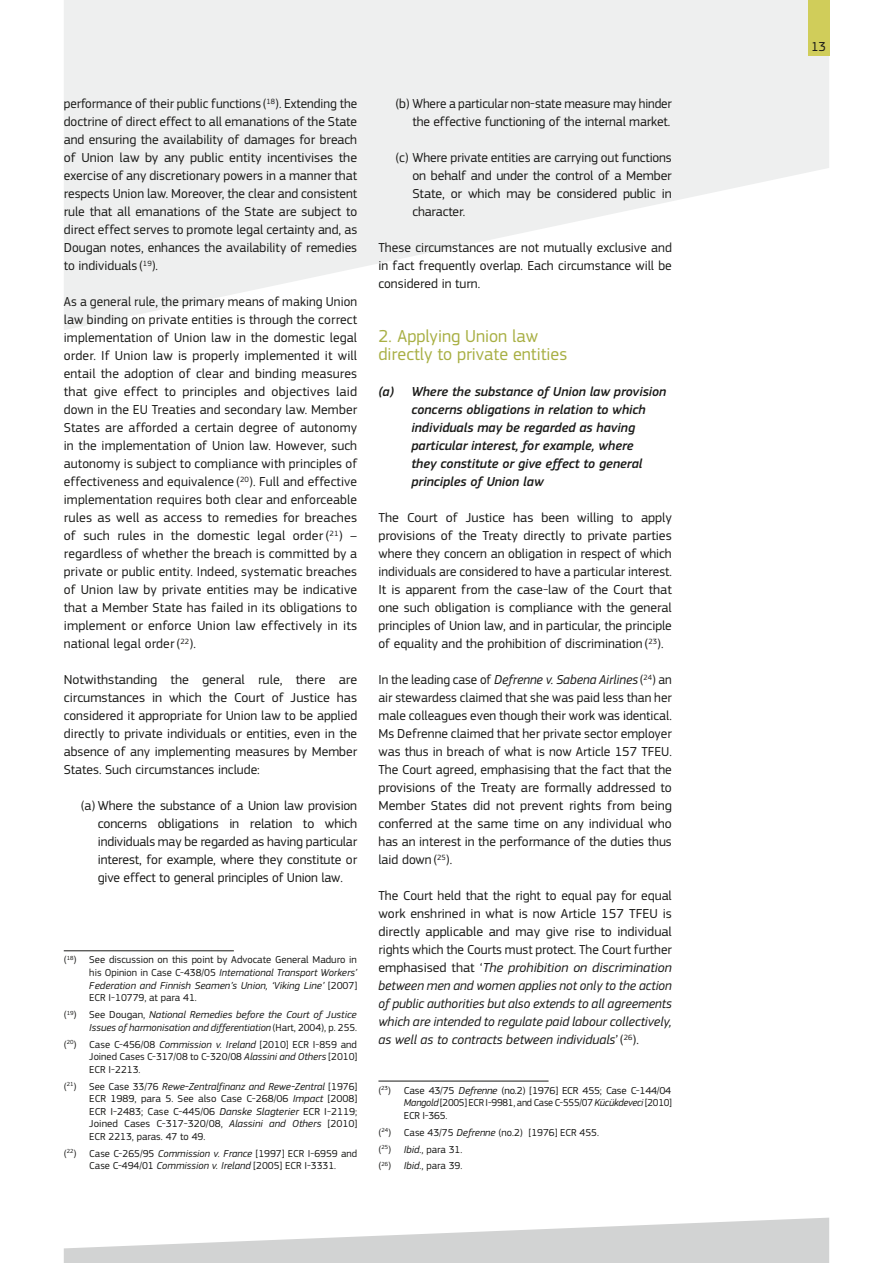
<style>
.page{position:relative;width:893px;height:1263px;background:#fff}
.page>*{position:absolute;margin:0;border:0;box-sizing:border-box;transform-origin:0 0}
.t1{font:18px/18px "PF Square Sans Pro";color:#a8af43}
.Body{font:13.5px/18px "PF Square Sans Pro";color:#1a1a18;text-align:justify}
.Body-2{font:italic 13.5px/18px "PF Square Sans Pro";color:#1a1a18;text-align:justify}
.Soux_titre_2{font:italic 500 13.5px/18px "PF Square Sans Pro";color:#1a1a18}
.t2{font:10.5px/12.6px "PF Square Sans Pro";color:#1a1a18;text-align:justify}
.t3{font:italic 10.5px/12.6px "PF Square Sans Pro";color:#1a1a18;text-align:right}
.s1{font-style:italic}
.s2{font-style:normal}
</style>
<div class="page">
<svg style="left:64px;top:1217px;width:765px;height:46px"></svg>
<svg style="left:64px;top:0;width:765px;height:330px;fill:#eeefef"></svg>
<div style="left:808px;top:0;width:21px;height:55px;background:#d0cd5a"></div>
<hr style="left:64px;top:950px;width:170px;height:1px;background:#1a1a18">
<hr style="left:378px;top:1081px;width:171px;height:1px;background:#1a1a18">
<p class="Body" style="left:64px;top:95px;width:295px">performance of their public functions (<sup>18</sup>). Extending the doctrine of direct effect to all emanations of the State and ensuring the availability of damages for breach of Union law by any public entity incentivises the exercise of any discretionary powers in a manner that respects Union law. Moreover, the clear and consistent rule that all emanations of the State are subject to direct effect serves to promote legal certainty and, as Dougan notes, enhances the availability of remedies to individuals (<sup>19</sup>).</p>
<p class="Body" style="left:64px;top:293px;width:295px">As a general rule, the primary means of making Union law binding on private entities is through the correct implementation of Union law in the domestic legal order. If Union law is properly implemented it will entail the adoption of clear and binding measures that give effect to principles and objectives laid down in the EU Treaties and secondary law. Member States are afforded a certain degree of autonomy in the implementation of Union law. However, such autonomy is subject to compliance with principles of effectiveness and equivalence (<sup>20</sup>). Full and effective implementation requires both clear and enforceable rules as well as access to remedies for breaches of such rules in the domestic legal order(<sup>21</sup>) – regardless of whether the breach is committed by a private or public entity. Indeed, systematic breaches of Union law by private entities may be indicative that a Member State has failed in its obligations to implement or enforce Union law effectively in its national legal order(<sup>22</sup>).</p>
<p class="Body" style="left:64px;top:671px;width:295px">Notwithstanding the general rule, there are circumstances in which the Court of Justice has considered it appropriate for Union law to be applied directly to private individuals or entities, even in the absence of any implementing measures by Member States. Such circumstances include:</p>
<p class="Body" style="left:98px;top:797px;width:261px;text-indent:-17px">(a) Where the substance of a Union law provision concerns obligations in relation to which individuals may be regarded as having particular interest, for example, where they constitute or give effect to general principles of Union law.</p>
<p class="t2" style="left:89px;top:954px;width:269px;text-indent:-26px">(<sup>18</sup>) See discussion on this point by Advocate General Maduro in his Opinion in Case C-438/05 <span class="s1">International Transport Workers’ Federation and Finnish Seamen’s Union, ‘Viking Line’</span> [2007] ECR I‑10779, at para 41.</p>
<p class="t3" style="left:64px;top:1008px;width:295px"><span class="s2">(</span><sup>19</sup><span class="s2">) See Dougan,</span> National Remedies before the Court of Justice<br>Issues of harmonisation and differentiation<span class="s2">(Hart, 2004), p. 255.</span></p>
<p class="t2" style="left:89px;top:1038px;width:269px;text-indent:-26px">(<sup>20</sup>) Case C-456/08 <span class="s1">Commission v. Ireland</span> [2010] ECR I-859 and Joined Cases C‑317/08 to C‑320/08 <span class="s1">Alassini and Others</span> [2010] ECR I‑2213.</p>
<p class="t2" style="left:89px;top:1080px;width:269px;text-indent:-26px">(<sup>21</sup>) See Case 33/76 <span class="s1">Rewe-Zentralfinanz and Rewe-Zentral</span> [1976] ECR 1989, para 5. See also Case C-268/06 <span class="s1">Impact</span> [2008] ECR I-2483; Case C-445/06 <span class="s1">Danske Slagterier</span> ECR I-2119; Joined Cases C‑317-320/08, <span class="s1">Alassini and Others</span> [2010] ECR 2213, paras. 47 to 49.</p>
<p class="t2" style="left:64px;top:1147px;width:295px;text-align:center">(<sup>22</sup>) Case C-265/95 <span class="s1">Commission v. France</span> [1997] ECR I-6959 and<br>Case C-494/01 <span class="s1">Commission v. Ireland</span> [2005] ECR I-3331.</p>
<p class="Body" style="left:395px;top:95px;width:278px;text-align:right">(b) Where a particular non-state measure may hinder the effective functioning of the internal market.</p>
<p class="Body" style="left:412px;top:149px;width:261px;text-indent:-17px">(c) Where private entities are carrying out functions on behalf and under the control of a Member State, or which may be considered public in character.</p>
<p class="Body" style="left:378px;top:239px;width:295px">These circumstances are not mutually exclusive and in fact frequently overlap. Each circumstance will be considered in turn.</p>
<p class="t1" style="left:378px;top:327px;width:190px">2. Applying Union law directly to private entities</p>
<h5 class="Soux_titre_2" style="left:411px;top:383px;width:256px;text-indent:-33px">(a) Where the substance of Union law provision concerns obligations in relation to which individuals may be regarded as having particular interest, for example, where<br>they constitute or give effect to general principles of Union law</h5>
<p class="Body" style="left:378px;top:509px;width:295px">The Court of Justice has been willing to apply provisions of the Treaty directly to private parties where they concern an obligation in respect of which individuals are considered to have a particular interest.<br>It is apparent from the case-law of the Court that one such obligation is compliance with the general principles of Union law, and in particular, the principle of equality and the prohibition of discrimination(<sup>23</sup>).</p>
<p class="Body" style="left:378px;top:671px;width:295px">In the leading case of <span class="s1">Defrenne v. Sabena Airlines</span> (<sup>24</sup>) an air stewardess claimed that she was paid less than her male colleagues even though their work was identical.<br>Ms Defrenne claimed that her private sector employer was thus in breach of what is now Article 157 TFEU.<br>The Court agreed, emphasising that the fact that the provisions of the Treaty are formally addressed to Member States did not prevent rights from being conferred at the same time on any individual who has an interest in the performance of the duties thus laid down(<sup>25</sup>).</p>
<p class="Body-2" style="left:378px;top:887px;width:295px"><span class="s2">The Court held that the right to equal pay for equal work enshrined in what is now Article 157 TFEU is directly applicable and may give rise to individual rights which the Courts must protect. The Court further emphasised that ‘</span>The prohibition on discrimination between men and women applies not only to the action of public authorities but also extends to all agreements which are intended to regulate paid labour collectively, as well as to contracts between individuals<span class="s2">’(</span><sup>26</sup><span class="s2">).</span></p>
<p class="t2" style="left:404px;top:1084px;width:269px;text-indent:-26px">(<sup>23</sup>) Case 43/75 <span class="s1">Defrenne</span> (no.2) [1976] ECR 455; Case C‑144/04<br><span class="s1">Mangold</span> [2005] ECR I‑9981, and Case C‑555/07 <span class="s1">Kücükdeveci</span> [2010] ECR I‑365.</p>
<p class="t2" style="left:378px;top:1126px;width:222px">(<sup>24</sup>) Case 43/75 <span class="s1">Defrenne</span> (no.2) [1976] ECR 455.</p>
<p class="t2" style="left:378px;top:1143px;width:85px">(<sup>25</sup>) <span class="s1">Ibid.</span>, para 31.</p>
<p class="t2" style="left:378px;top:1160px;width:85px">(<sup>26</sup>) <span class="s1">Ibid.</span>, para 39.</p>
<p class="Body" style="left:811px;top:38px;width:17px">13</p>
</div>
